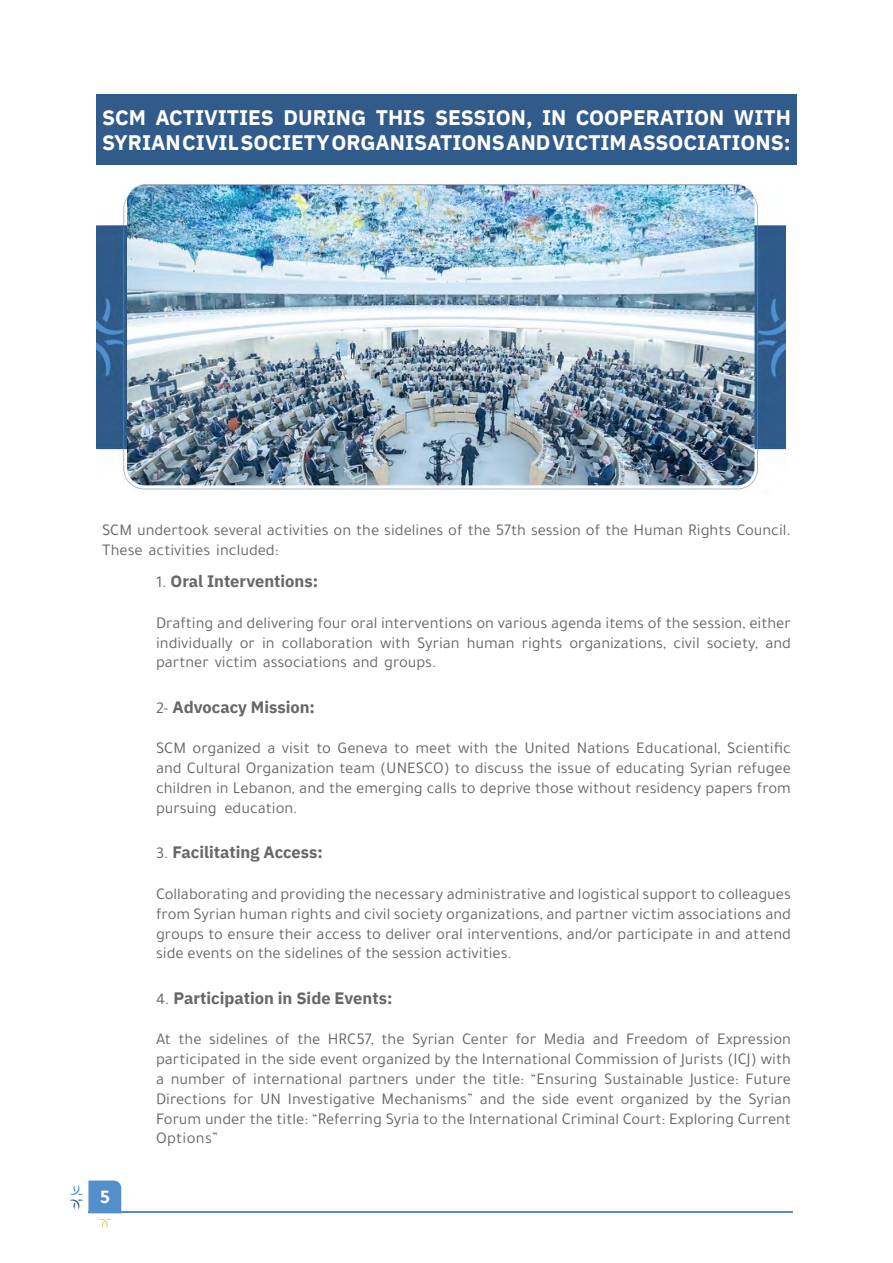
<style>
.page{position:relative;width:893px;height:1263px;background:#fff}
.page>*{position:absolute;margin:0;border:0;box-sizing:border-box;transform-origin:0 0}
.t1{font:700 21px/25.5px "IBM Plex Sans Arabic";color:#fff}
.t2{font:700 19.5px "Tajawal";color:#fff}
.t3{font:16.5px/19.8px "Tajawal";color:#666767}
.t4{font:700 16.5px "IBM Plex Sans Arabic";color:#666767}
.s1{font-family:"Tajawal";font-weight:400}
</style>
<div class="page">
<svg style="left:99px;top:1219px;width:12px;height:9px"></svg>
<svg style="left:70px;top:1180px;width:51px;height:31px"></svg>
<hr style="left:88px;top:1211px;width:705px;height:2px;background:#548fcc">
<div style="left:96px;top:95px;width:701px;height:70px;background:#315b8a"></div>
<img style="left:97px;top:183px;width:689px;height:307px">
<p class="t1" style="left:102px;top:105px;width:690px">SCM<br>SYRIANCIVILSOCIETYORGANISATIONSANDVICTIMASSOCIATIONS:</p>
<p class="t1" style="left:156px;top:105px;width:120px">ACTIVITIES</p>
<p class="t1" style="left:284px;top:105px;width:84px">DURING</p>
<p class="t1" style="left:376px;top:105px;width:51px">THIS</p>
<p class="t1" style="left:435px;top:105px;width:99px">SESSION,</p>
<p class="t1" style="left:576px;top:105px;width:150px">COOPERATION</p>
<p class="t1" style="left:542px;top:105px;width:26px">IN</p>
<p class="t1" style="left:734px;top:105px;width:58px">WITH</p>
<p class="t3" style="left:102px;top:520px;width:690px">SCM undertook several activities on the sidelines of the 57th session of the Human Rights Council.<br>These activities included:</p>
<p class="t4" style="left:156px;top:571px;width:164px"><span class="s1">1.</span> Oral Interventions:</p>
<p class="t3" style="left:156px;top:613px;width:636px;text-align:justify">Drafting and delivering four oral interventions on various agenda items of the session, either individually or in collaboration with Syrian human rights organizations, civil society, and partner victim associations and groups.</p>
<p class="t4" style="left:156px;top:697px;width:160px"><span class="s1">2-</span> Advocacy Mission:</p>
<p class="t3" style="left:156px;top:738px;width:636px">SCM organized a visit to Geneva to meet with the United Nations Educational, Scientific</p>
<p class="t3" style="left:156px;top:758px;width:636px">and Cultural Organization team (UNESCO) to discuss the issue of educating Syrian refugee</p>
<p class="t3" style="left:156px;top:778px;width:636px">children in Lebanon, and the emerging calls to deprive those without residency papers from</p>
<p class="t3" style="left:224px;top:798px;width:75px">education.</p>
<p class="t3" style="left:156px;top:798px;width:62px">pursuing</p>
<p class="t4" style="left:156px;top:843px;width:168px"><span class="s1">3.</span> Facilitating Access:</p>
<p class="t3" style="left:156px;top:884px;width:636px;text-align:justify">Collaborating and providing the necessary administrative and logistical support to colleagues from Syrian human rights and civil society organizations, and partner victim associations and groups to ensure their access to deliver oral interventions, and/or participate in and attend side events on the sidelines of the session activities.</p>
<p class="t4" style="left:156px;top:988px;width:238px"><span class="s1">4.</span> Participation in Side Events:</p>
<p class="t3" style="left:717px;top:1029px;width:75px">Expression</p>
<p class="t3" style="left:178px;top:1029px;width:25px">the</p>
<p class="t3" style="left:209px;top:1029px;width:60px">sidelines</p>
<p class="t3" style="left:275px;top:1029px;width:16px">of</p>
<p class="t3" style="left:297px;top:1029px;width:25px">the</p>
<p class="t3" style="left:328px;top:1029px;width:48px">HRC57,</p>
<p class="t3" style="left:382px;top:1029px;width:25px">the</p>
<p class="t3" style="left:412px;top:1029px;width:44px">Syrian</p>
<p class="t3" style="left:462px;top:1029px;width:48px">Center</p>
<p class="t3" style="left:516px;top:1029px;width:22px">for</p>
<p class="t3" style="left:544px;top:1029px;width:43px">Media</p>
<p class="t3" style="left:695px;top:1029px;width:16px">of</p>
<p class="t3" style="left:593px;top:1029px;width:27px">and</p>
<p class="t3" style="left:626px;top:1029px;width:63px">Freedom</p>
<p class="t3" style="left:156px;top:1029px;width:636px">At<br>participated in the side event organized by the International Commission of Jurists (ICJ) with a number of international partners under the title: “Ensuring Sustainable Justice: Future Directions for UN Investigative Mechanisms” and the side event organized by the Syrian Forum under the title “: Referring Syria to the International Criminal Court: Exploring Current Options“</p>
<p class="t2" style="left:100px;top:1182px;width:11px">5</p>
</div>
